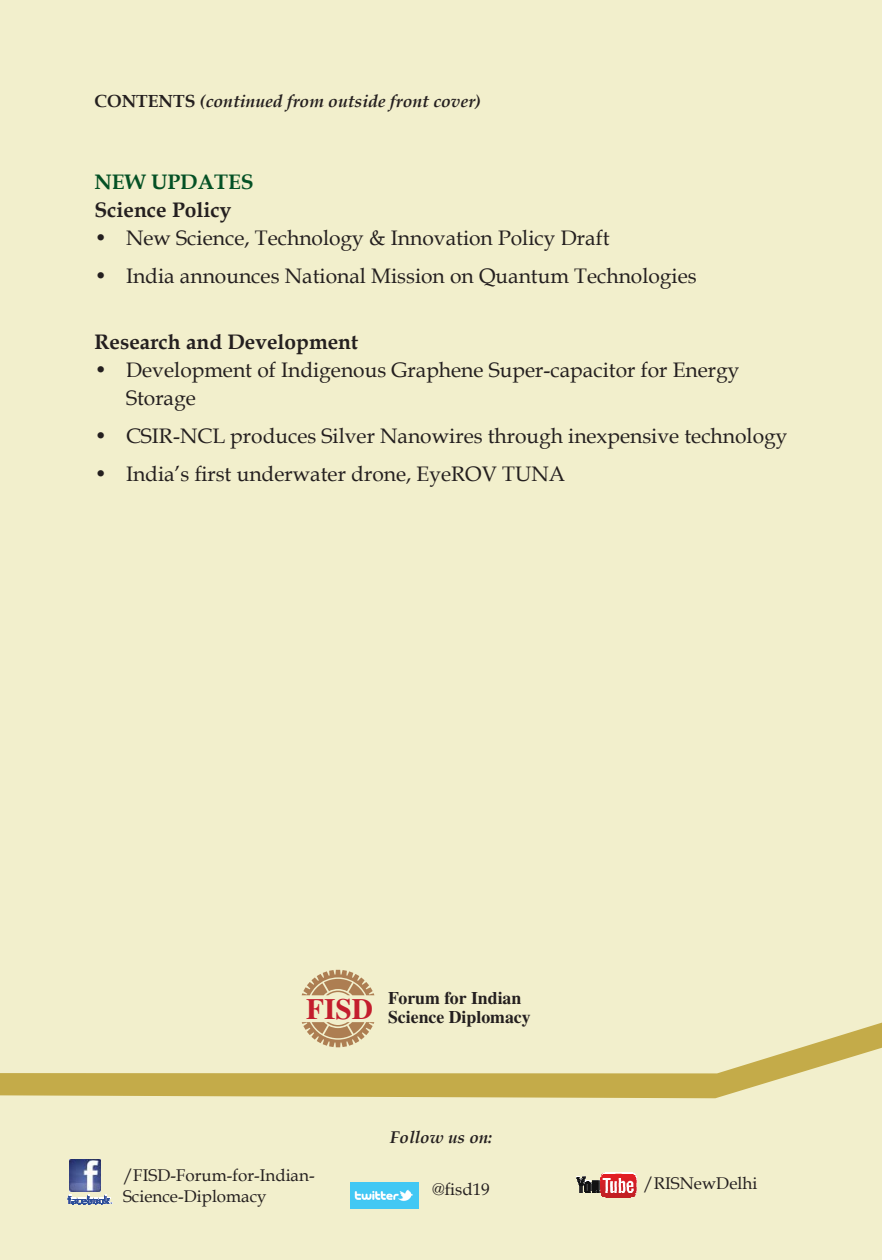
<style>
.page{position:relative;width:882px;height:1260px;background:#f2efcc}
.page>*{position:absolute;margin:0;border:0;box-sizing:border-box;transform-origin:0 0}
.t1{font:21px/28px "Book Antiqua";color:#241f1f}
.t2{font:700 21px "Book Antiqua";color:#241f1f}
.t3{font:700 21px "Book Antiqua";color:#045125}
.t4{font:700 17.68px/19.4px "Times";color:#241f1f}
.t5{font:italic 700 17.5px "Book Antiqua";color:#241f1f}
.t6{font:700 17.5px "Book Antiqua";color:#241f1f}
.t7{font:16.97px/21px "Book Antiqua";color:#241f1f}
.t8{font:italic 700 16.97px "Book Antiqua";color:#241f1f}
</style>
<div class="page">
<svg style="left:0;top:1023px;width:882px;height:75px"></svg>
<svg style="left:302px;top:970px;width:72px;height:25px"></svg>
<svg style="left:302px;top:1022px;width:72px;height:25px"></svg>
<svg style="left:67px;top:1195px;width:45px;height:10px"></svg>
<img style="left:69px;top:1160px;width:32px;height:31px">
<img style="left:350px;top:1182px;width:69px;height:26px">
<img style="left:633px;top:1174px;width:3px;height:23px">
<svg style="left:577px;top:1172px;width:56px;height:26px"></svg>
<p class="t6" style="left:94px;top:89px;width:27px">Contents</p>
<p class="t5" style="left:200px;top:89px;width:282px">(continued from outside front cover)</p>
<p class="t3" style="left:94px;top:167px;width:161px">NEW UPDATES</p>
<p class="t2" style="left:94px;top:195px;width:139px">Science Policy</p>
<p class="t1" style="left:94px;top:223px;width:517px">• New Science, Technology &amp; Innovation Policy Draft</p>
<p class="t1" style="left:94px;top:261px;width:604px">• India announces National Mission on Quantum Technologies</p>
<p class="t2" style="left:94px;top:327px;width:265px">Research and Development</p>
<p class="t1" style="left:126px;top:355px;width:615px;text-indent:-32px">• Development of Indigenous Graphene Super-capacitor for Energy<br>Storage</p>
<p class="t1" style="left:94px;top:421px;width:695px">• CSIR-NCL produces Silver Nanowires through inexpensive technology</p>
<p class="t1" style="left:94px;top:459px;width:472px">• India’s first underwater drone, EyeROV TUNA</p>
<p class="t4" style="left:306px;top:988px;width:226px;text-indent:82px">Forum for Indian<br><sup>FISD</sup> Science Diplomacy</p>
<p class="t7" style="left:123px;top:1164px;width:193px">/FISD-Forum-for-Indian-<br>Science-Diplomacy</p>
<p class="t8" style="left:390px;top:1126px;width:104px">Follow us on:</p>
<p class="t7" style="left:432px;top:1179px;width:59px">@fisd19</p>
<p class="t7" style="left:644px;top:1172px;width:115px">/RISNewDelhi</p>
</div>
